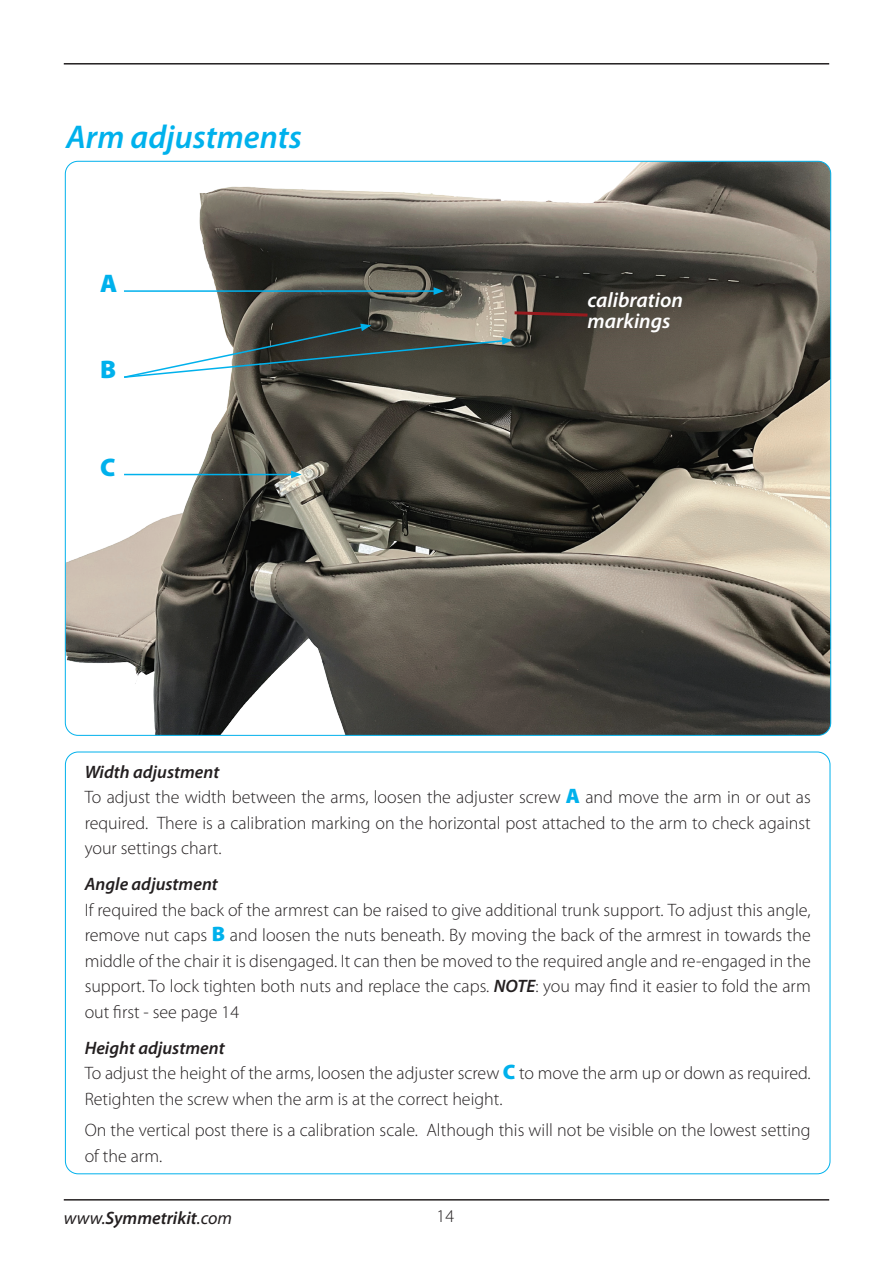
<style>
.page{position:relative;width:893px;height:1263px;background:#fff}
.page>*{position:absolute;margin:0;border:0;box-sizing:border-box;transform-origin:0 0}
.t1{font:italic 600 33px "Myriad Pro";color:#00b1ec}
.t2{font:900 25.5px "Myriad Pro";color:#00b1ec}
.t3{font:italic 600 21px "Myriad Pro";color:#fff}
.basic_regular_text{font:300 18px/25.5px "Myriad Pro";color:#231f20;text-align:justify}
.basic_regular_text-2{font:italic 600 18px "Myriad Pro";color:#231f20}
.s1{font-weight:900;font-size:21px;color:#00b1ec}
.s2{font-weight:600;font-style:italic}
.s3{font-weight:400}
</style>
<div class="page">
<hr style="left:64px;top:63px;width:765px;height:2px;background:#231f20">
<hr style="left:64px;top:1199px;width:765px;height:1px;background:#231f20">
<img style="left:65px;top:161px;width:766px;height:574px">
<svg style="left:122px;top:324px;width:391px;height:55px"></svg>
<hr style="left:124px;top:290px;width:312px;height:2px;background:#00b1ec">
<svg style="left:434px;top:287px;width:10px;height:8px"></svg>
<hr style="left:124px;top:474px;width:169px;height:1px;background:#00b1ec">
<svg style="left:291px;top:471px;width:11px;height:7px"></svg>
<svg style="left:511px;top:310px;width:80px;height:8px"></svg>
<p class="t1" style="left:66px;top:116px;width:237px">Arm adjustments</p>
<p class="t2" style="left:100px;top:266px;width:19px">A</p>
<p class="t2" style="left:100px;top:353px;width:18px">B</p>
<p class="t2" style="left:100px;top:450px;width:17px">C</p>
<p class="t3" style="left:588px;top:286px;width:97px">calibration</p>
<p class="t3" style="left:588px;top:307px;width:84px">markings</p>
<p class="basic_regular_text-2" style="left:85px;top:760px;width:136px">Width adjustment</p>
<p class="basic_regular_text" style="left:85px;top:784px;width:728px">To adjust the width between the arms, loosen the adjuster screw <span class="s1">A</span> and move the arm in or out as required. There is a calibration marking on the horizontal post attached to the arm to check against your settings chart.</p>
<p class="basic_regular_text-2" style="left:85px;top:873px;width:135px">Angle adjustment</p>
<p class="basic_regular_text" style="left:85px;top:897px;width:728px">If required the back of the armrest can be raised to give additional trunk support. To adjust this angle, remove nut caps <span class="s1">B</span> and loosen the nuts beneath. By moving the back of the armrest in towards the middle of the chair it is disengaged. It can then be moved to the required angle and re-engaged in the support. To lock tighten both nuts and replace the caps. <span class="s2">NOTE</span>: you may find it easier to fold the arm out first - see page 14</p>
<p class="basic_regular_text-2" style="left:85px;top:1036px;width:142px">Height adjustment</p>
<p class="basic_regular_text" style="left:85px;top:1060px;width:728px">To adjust the height of the arms, loosen the adjuster screw <span class="s1">C</span> to move the arm up or down as required.</p>
<p class="basic_regular_text" style="left:85px;top:1086px;width:419px">Retighten the screw when the arm is at the correct height.</p>
<p class="basic_regular_text" style="left:85px;top:1117px;width:728px">On the vertical post there is a calibration scale. Although this will not be visible on the lowest setting of the arm.</p>
<p class="basic_regular_text-2" style="left:64px;top:1206px;width:170px"><span class="s3">www.</span>Symmetrikit<span class="s3">.com</span></p>
<p class="basic_regular_text" style="left:437px;top:1203px;width:19px">14</p>
</div>
